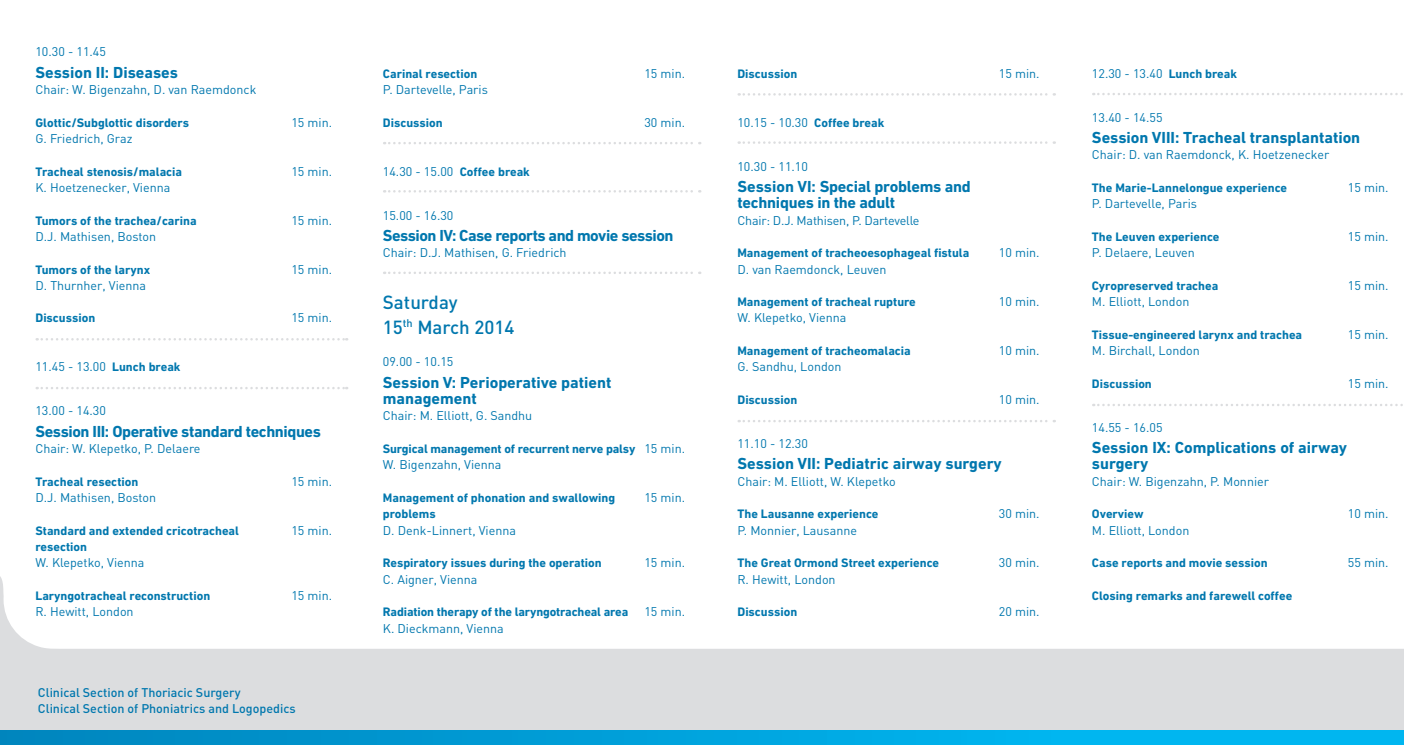
<style>
.page{position:relative;width:1404px;height:745px;background:#fff}
.page>*{position:absolute;margin:0;border:0;box-sizing:border-box;transform-origin:0 0}
.t1{font:500 18.75px/25px "DIN";color:#0077ae}
.t2{font:700 16.25px/16.2px "DIN Next LT Pro";color:#0077ae}
.t3{font:700 16.25px "DIN Next LT Pro";letter-spacing:-.025em;color:#0077ae}
.t4{font:700 16.25px "DIN Next LT Pro";letter-spacing:-.03em;color:#0077ae}
.t5{font:12.5px "DIN";color:#0077ae}
.t6{font:700 12.5px/16.2px "DIN Next LT Pro";color:#0077ae}
.t7{font:500 12.5px/16.2px "DIN";color:#0077ae}
.s1{font-family:"DIN Next LT Pro";font-weight:700}
</style>
<div class="page">
<svg style="left:0;top:576px;width:1403px;height:154px;fill:#dcdddf"></svg>
<svg style="left:0;top:730px;width:1403px;height:14px;background:#00a2dc"></svg>
<svg style="left:738px;top:141px;width:316px;height:3px"></svg>
<svg style="left:1093px;top:93px;width:310px;height:2px"></svg>
<svg style="left:1093px;top:404px;width:310px;height:2px"></svg>
<svg style="left:738px;top:93px;width:316px;height:3px"></svg>
<svg style="left:738px;top:420px;width:316px;height:2px"></svg>
<svg style="left:384px;top:190px;width:316px;height:2px"></svg>
<svg style="left:384px;top:271px;width:316px;height:3px"></svg>
<svg style="left:384px;top:142px;width:316px;height:2px"></svg>
<svg style="left:37px;top:338px;width:310px;height:2px"></svg>
<svg style="left:37px;top:387px;width:310px;height:2px"></svg>
<p class="t5" style="left:35px;top:44px;width:72px">10.30 - 11.45</p>
<h2 class="t2" style="left:35px;top:64px;width:144px">Session II: Diseases</h2>
<p class="t5" style="left:35px;top:81px;width:222px">Chair: W. Bigenzahn, D. van Raemdonck</p>
<p class="t6" style="left:35px;top:114px;width:155px">Glottic/Subglottic disorders</p>
<p class="t5" style="left:35px;top:130px;width:98px">G. Friedrich, Graz</p>
<p class="t6" style="left:35px;top:163px;width:148px">Tracheal stenosis/malacia</p>
<p class="t5" style="left:35px;top:179px;width:136px">K. Hoetzenecker, Vienna</p>
<p class="t6" style="left:35px;top:212px;width:163px">Tumors of the trachea/carina</p>
<p class="t5" style="left:35px;top:228px;width:122px">D.J. Mathisen, Boston</p>
<p class="t6" style="left:35px;top:261px;width:116px">Tumors of the larynx</p>
<p class="t5" style="left:35px;top:277px;width:112px">D. Thurnher, Vienna</p>
<p class="t6" style="left:35px;top:310px;width:61px">Discussion</p>
<p class="t5" style="left:35px;top:358px;width:147px">11.45 - 13.00 <span class="s1">Lunch break</span></p>
<p class="t5" style="left:35px;top:402px;width:72px">13.00 - 14.30</p>
<h2 class="t3" style="left:35px;top:421px;width:287px">Session III: Operative standard techniques</h2>
<p class="t5" style="left:35px;top:440px;width:166px">Chair: W. Klepetko, P. Delaere</p>
<p class="t6" style="left:35px;top:473px;width:104px">Tracheal resection</p>
<p class="t5" style="left:35px;top:489px;width:122px">D.J. Mathisen, Boston</p>
<p class="t6" style="left:35px;top:522px;width:205px">Standard and extended cricotracheal resection</p>
<p class="t5" style="left:35px;top:554px;width:111px">W. Klepetko, Vienna</p>
<p class="t6" style="left:35px;top:587px;width:176px">Laryngotracheal reconstruction</p>
<p class="t5" style="left:35px;top:603px;width:100px">R. Hewitt, London</p>
<p class="t5" style="left:291px;top:114px;width:42px">15 min.</p>
<p class="t5" style="left:291px;top:163px;width:42px">15 min.</p>
<p class="t5" style="left:291px;top:212px;width:42px">15 min.</p>
<p class="t5" style="left:291px;top:261px;width:42px">15 min.</p>
<p class="t5" style="left:291px;top:309px;width:42px">15 min.</p>
<p class="t5" style="left:291px;top:472px;width:42px">15 min.</p>
<p class="t5" style="left:291px;top:521px;width:42px">15 min.</p>
<p class="t5" style="left:291px;top:586px;width:42px">15 min.</p>
<p class="t7" style="left:38px;top:683px;width:259px">Clinical Section of Thoriacic Surgery<br>Clinical Section of Phoniatrics and Logopedics</p>
<p class="t5" style="left:644px;top:65px;width:42px">15 min.</p>
<p class="t5" style="left:644px;top:114px;width:42px">30 min.</p>
<p class="t6" style="left:383px;top:65px;width:96px">Carinal resection</p>
<p class="t5" style="left:383px;top:81px;width:106px">P. Dartevelle, Paris</p>
<p class="t6" style="left:383px;top:114px;width:61px">Discussion</p>
<p class="t5" style="left:383px;top:163px;width:148px">14.30 - 15.00 <span class="s1">Coffee break</span></p>
<p class="t5" style="left:383px;top:207px;width:72px">15.00 - 16.30</p>
<h2 class="t4" style="left:383px;top:226px;width:292px">Session IV: Case reports and movie session</h2>
<p class="t5" style="left:383px;top:244px;width:185px">Chair: D.J. Mathisen, G. Friedrich</p>
<h1 class="t1" style="left:383px;top:288px;width:133px">Saturday<br>15<sup>th</sup> March 2014</h1>
<p class="t5" style="left:383px;top:353px;width:72px">09.00 - 10.15</p>
<h2 class="t2" style="left:383px;top:374px;width:230px">Session V: Perioperative patient management</h2>
<p class="t5" style="left:383px;top:407px;width:151px">Chair: M. Elliott, G. Sandhu</p>
<p class="t6" style="left:383px;top:440px;width:254px">Surgical management of recurrent nerve palsy</p>
<p class="t5" style="left:383px;top:456px;width:120px">W. Bigenzahn, Vienna</p>
<p class="t6" style="left:383px;top:489px;width:234px">Management of phonation and swallowing problems</p>
<p class="t5" style="left:383px;top:521px;width:135px">D. Denk-Linnert, Vienna</p>
<p class="t6" style="left:383px;top:554px;width:220px">Respiratory issues during the operation</p>
<p class="t5" style="left:383px;top:570px;width:96px">C. Aigner, Vienna</p>
<p class="t6" style="left:383px;top:603px;width:247px">Radiation therapy of the laryngotracheal area</p>
<p class="t5" style="left:383px;top:619px;width:122px">K. Dieckmann, Vienna</p>
<p class="t5" style="left:644px;top:440px;width:42px">15 min.</p>
<p class="t5" style="left:644px;top:489px;width:42px">15 min.</p>
<p class="t5" style="left:644px;top:554px;width:42px">15 min.</p>
<p class="t5" style="left:644px;top:603px;width:42px">15 min.</p>
<p class="t5" style="left:998px;top:65px;width:42px">15 min.</p>
<p class="t6" style="left:737px;top:65px;width:61px">Discussion</p>
<p class="t5" style="left:737px;top:114px;width:148px">10.15 - 10.30 <span class="s1">Coffee break</span></p>
<p class="t5" style="left:737px;top:158px;width:72px">10.30 - 11.10</p>
<h2 class="t2" style="left:737px;top:178px;width:235px">Session VI: Special problems and techniques in the adult</h2>
<p class="t5" style="left:737px;top:212px;width:183px">Chair: D.J. Mathisen, P. Dartevelle</p>
<p class="t6" style="left:737px;top:244px;width:233px">Management of tracheoesophageal fistula</p>
<p class="t5" style="left:737px;top:260px;width:151px">D. van Raemdonck, Leuven</p>
<p class="t6" style="left:737px;top:293px;width:180px">Management of tracheal rupture</p>
<p class="t5" style="left:737px;top:309px;width:111px">W. Klepetko, Vienna</p>
<p class="t6" style="left:737px;top:342px;width:175px">Management of tracheomalacia</p>
<p class="t5" style="left:737px;top:358px;width:106px">G. Sandhu, London</p>
<p class="t6" style="left:737px;top:391px;width:61px">Discussion</p>
<p class="t5" style="left:737px;top:435px;width:72px">11.10 - 12.30</p>
<h2 class="t2" style="left:737px;top:455px;width:266px">Session VII: Pediatric airway surgery</h2>
<p class="t5" style="left:737px;top:472px;width:160px">Chair: M. Elliott, W. Klepetko</p>
<p class="t6" style="left:737px;top:505px;width:142px">The Lausanne experience</p>
<p class="t5" style="left:737px;top:521px;width:121px">P. Monnier, Lausanne</p>
<p class="t6" style="left:737px;top:554px;width:203px">The Great Ormond Street experience</p>
<p class="t5" style="left:737px;top:570px;width:100px">R. Hewitt, London</p>
<p class="t6" style="left:737px;top:603px;width:61px">Discussion</p>
<p class="t5" style="left:998px;top:244px;width:42px">10 min.</p>
<p class="t5" style="left:998px;top:293px;width:42px">10 min.</p>
<p class="t5" style="left:998px;top:342px;width:42px">10 min.</p>
<p class="t5" style="left:998px;top:391px;width:42px">10 min.</p>
<p class="t5" style="left:998px;top:505px;width:42px">30 min.</p>
<p class="t5" style="left:998px;top:554px;width:42px">30 min.</p>
<p class="t5" style="left:998px;top:603px;width:42px">20 min.</p>
<p class="t5" style="left:1091px;top:65px;width:147px">12.30 - 13.40 <span class="s1">Lunch break</span></p>
<p class="t5" style="left:1091px;top:109px;width:72px">13.40 - 14.55</p>
<h2 class="t2" style="left:1091px;top:129px;width:270px">Session VIII: Tracheal transplantation</h2>
<p class="t5" style="left:1091px;top:146px;width:239px">Chair: D. van Raemdonck, K. Hoetzenecker</p>
<p class="t6" style="left:1091px;top:179px;width:197px">The Marie-Lannelongue experience</p>
<p class="t5" style="left:1091px;top:195px;width:106px">P. Dartevelle, Paris</p>
<p class="t6" style="left:1091px;top:228px;width:129px">The Leuven experience</p>
<p class="t5" style="left:1091px;top:244px;width:104px">P. Delaere, Leuven</p>
<p class="t6" style="left:1091px;top:277px;width:128px">Cyropreserved trachea</p>
<p class="t5" style="left:1091px;top:293px;width:99px">M. Elliott, London</p>
<p class="t6" style="left:1091px;top:326px;width:212px">Tissue-engineered larynx and trachea</p>
<p class="t5" style="left:1091px;top:342px;width:109px">M. Birchall, London</p>
<p class="t6" style="left:1091px;top:375px;width:61px">Discussion</p>
<p class="t5" style="left:1091px;top:419px;width:72px">14.55 - 16.05</p>
<h2 class="t2" style="left:1091px;top:439px;width:257px">Session IX: Complications of airway surgery</h2>
<p class="t5" style="left:1091px;top:472px;width:178px">Chair: W. Bigenzahn, P. Monnier</p>
<p class="t6" style="left:1091px;top:505px;width:53px">Overview</p>
<p class="t5" style="left:1091px;top:521px;width:99px">M. Elliott, London</p>
<p class="t6" style="left:1091px;top:554px;width:177px">Case reports and movie session</p>
<p class="t6" style="left:1091px;top:587px;width:202px">Closing remarks and farewell coffee</p>
<p class="t5" style="left:1347px;top:179px;width:42px">15 min.</p>
<p class="t5" style="left:1347px;top:228px;width:42px">15 min.</p>
<p class="t5" style="left:1347px;top:277px;width:42px">15 min.</p>
<p class="t5" style="left:1347px;top:326px;width:42px">15 min.</p>
<p class="t5" style="left:1347px;top:375px;width:42px">15 min.</p>
<p class="t5" style="left:1347px;top:505px;width:42px">10 min.</p>
<p class="t5" style="left:1347px;top:554px;width:42px">55 min.</p>
</div>
